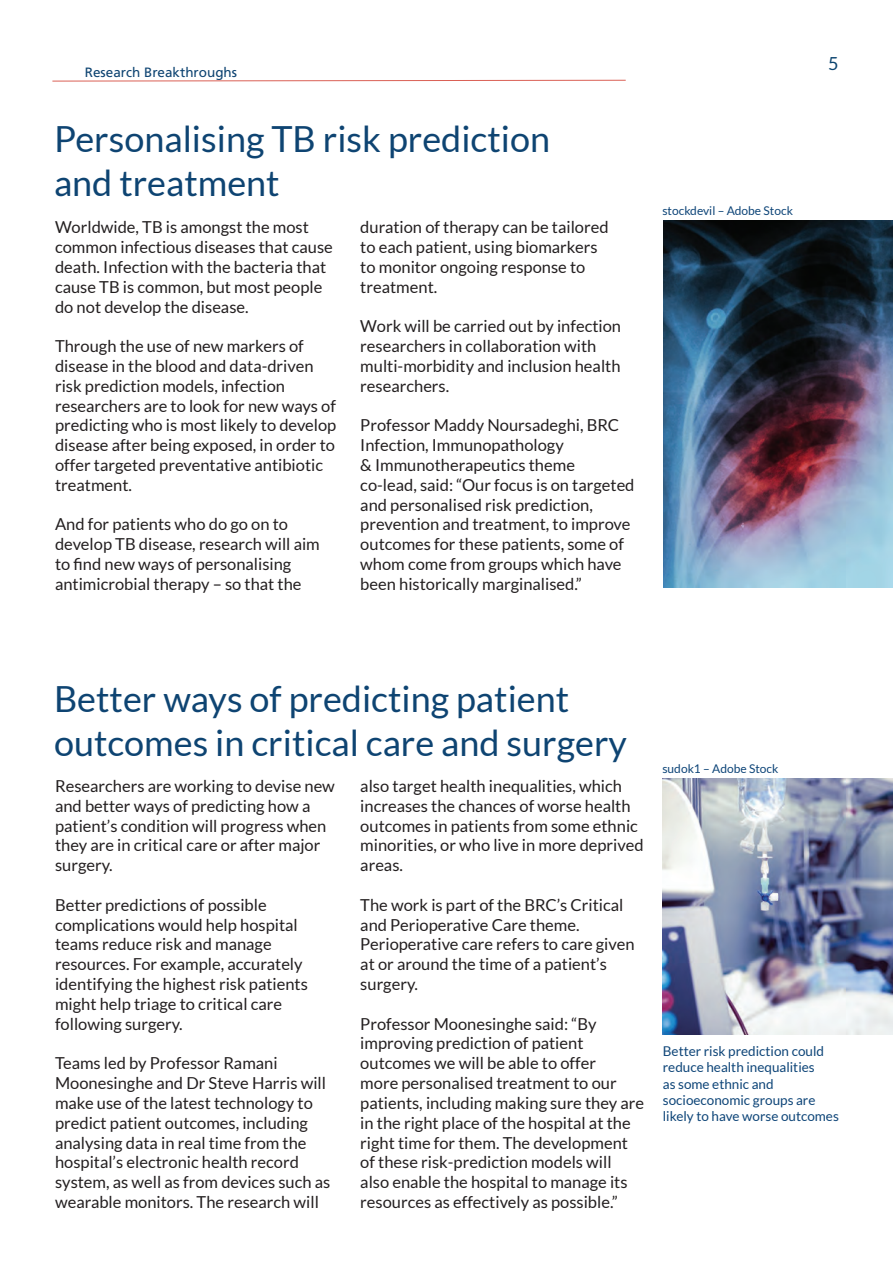
<style>
.page{position:relative;width:893px;height:1263px;background:#fff}
.page>*{position:absolute;margin:0;border:0;box-sizing:border-box;transform-origin:0 0}
.Heading_1{font:36px/43.2px "Lato";color:#0e4472}
.t1{font:18px "Lato";color:#0b446f}
.Body_text_-_inside{font:16.5px/19.8px "Lato";color:#231f20}
.t2{font:13.5px/16.2px "Lato";color:#0e4578}
.t3{font:13.5px "Frutiger LT Pro";color:#0e4472}
.Photo_credit{font:12px "Lato";color:#0e4578}
</style>
<div class="page">
<svg style="left:52px;top:80px;width:574px;height:2px"></svg>
<img style="left:663px;top:779px;width:230px;height:256px">
<img style="left:663px;top:220px;width:230px;height:367px">
<p class="t3" style="left:85px;top:64px;width:154px">Research Breakthroughs</p>
<p class="Heading_1" style="left:54px;top:117px;width:498px">Personalising TB risk prediction and treatment</p>
<p class="Body_text_-_inside" style="left:55px;top:217px;width:279px">Worldwide, TB is amongst the most common infectious diseases that cause death. Infection with the bacteria that cause TB is common, but most people do not develop the disease.</p>
<p class="Body_text_-_inside" style="left:55px;top:336px;width:283px">Through the use of new markers of disease in the blood and data-driven risk prediction models, infection researchers are to look for new ways of predicting who is most likely to develop disease after being exposed, in order to offer targeted preventative antibiotic treatment.</p>
<p class="Body_text_-_inside" style="left:55px;top:514px;width:266px">And for patients who do go on to develop TB disease, research will aim to find new ways of personalising antimicrobial therapy – so that the</p>
<p class="Body_text_-_inside" style="left:360px;top:217px;width:250px">duration of therapy can be tailored to each patient, using biomarkers to monitor ongoing response to treatment.</p>
<p class="Body_text_-_inside" style="left:360px;top:316px;width:262px">Work will be carried out by infection researchers in collaboration with multi-morbidity and inclusion health researchers.</p>
<p class="Body_text_-_inside" style="left:360px;top:415px;width:276px">Professor Maddy Noursadeghi, BRC Infection, Immunopathology<br>&amp; Immunotherapeutics theme co-lead, said: “Our focus is on targeted and personalised risk prediction, prevention and treatment, to improve outcomes for these patients, some of whom come from groups which have been historically marginalised.”</p>
<p class="Photo_credit" style="left:662px;top:204px;width:132px">stockdevil – Adobe Stock</p>
<p class="t1" style="left:828px;top:53px;width:12px">5</p>
<p class="Heading_1" style="left:54px;top:678px;width:574px">Better ways of predicting patient outcomes in critical care and surgery</p>
<p class="Body_text_-_inside" style="left:55px;top:776px;width:281px">Researchers are working to devise new and better ways of predicting how a patient’s condition will progress when they are in critical care or after major surgery.</p>
<p class="Body_text_-_inside" style="left:55px;top:895px;width:254px">Better predictions of possible complications would help hospital teams reduce risk and manage resources. For example, accurately identifying the highest risk patients might help triage to critical care following surgery.</p>
<p class="Body_text_-_inside" style="left:55px;top:1053px;width:277px">Teams led by Professor Ramani Moonesinghe and Dr Steve Harris will make use of the latest technology to predict patient outcomes, including analysing data in real time from the hospital’s electronic health record system, as well as from devices such as wearable monitors. The research will</p>
<p class="Body_text_-_inside" style="left:360px;top:776px;width:285px">also target health inequalities, which increases the chances of worse health outcomes in patients from some ethnic minorities, or who live in more deprived areas.</p>
<p class="Body_text_-_inside" style="left:360px;top:895px;width:276px">The work is part of the BRC’s Critical and Perioperative Care theme.<br>Perioperative care refers to care given at or around the time of a patient’s surgery.</p>
<p class="Body_text_-_inside" style="left:360px;top:1014px;width:285px">Professor Moonesinghe said: “By improving prediction of patient outcomes we will be able to offer<br>more personalised treatment to our patients, including making sure they are in the right place of the hospital at the right time for them. The development of these risk-prediction models will also enable the hospital to manage its resources as effectively as possible.”</p>
<p class="Photo_credit" style="left:662px;top:762px;width:118px">sudok1 – Adobe Stock</p>
<p class="t2" style="left:663px;top:1043px;width:178px">Better risk prediction could reduce health inequalities<br>as some ethnic and socioeconomic groups are likely to have worse outcomes</p>
</div>
